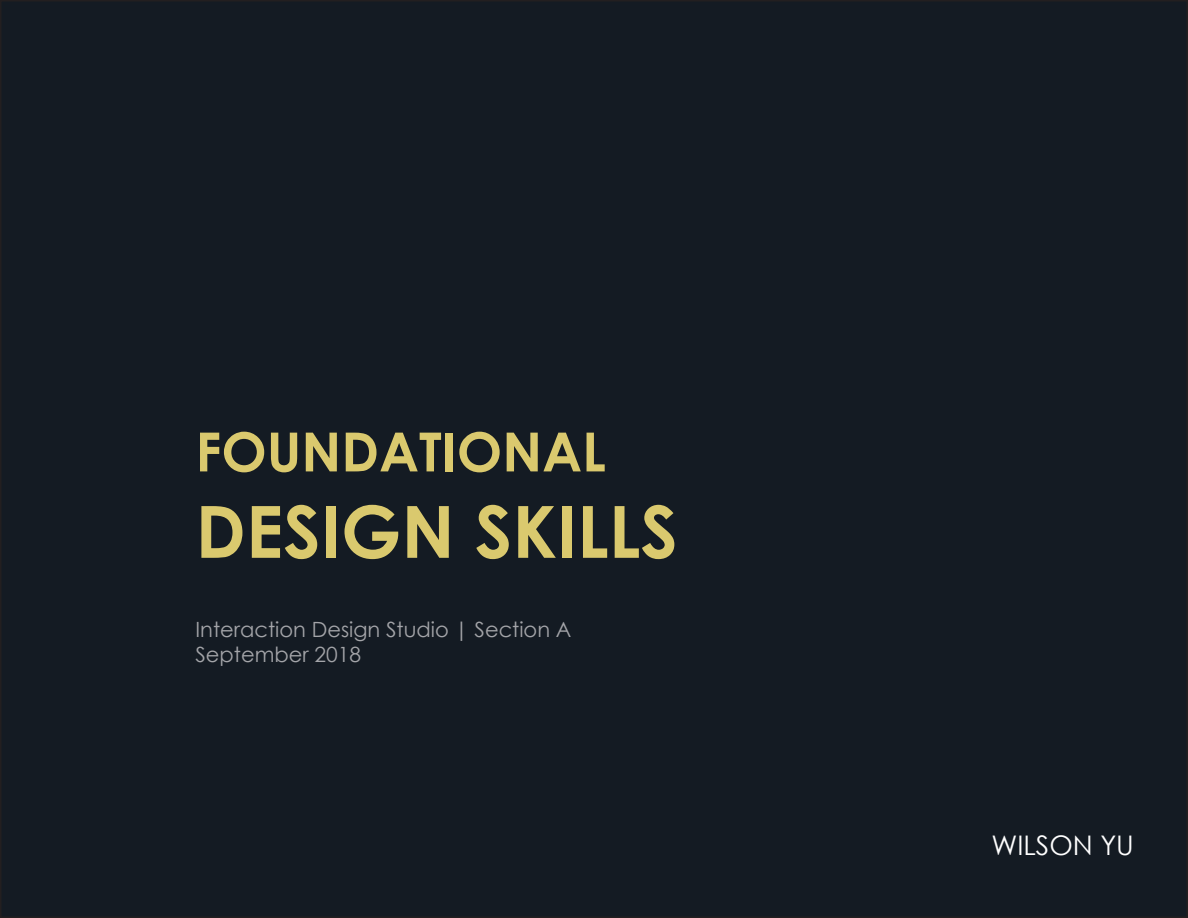
<style>
.page{position:relative;width:1188px;height:918px;background:#fff}
.page>*{position:absolute;margin:0;border:0;box-sizing:border-box;transform-origin:0 0}
.t1{font:700 72px "Century Gothic";color:#dac96e}
.t2{font:700 54px "Century Gothic";color:#dac96e}
.t3{font:27px "Century Gothic";color:#fff}
.t4{font:21px "Century Gothic";color:#a4a5a9}
</style>
<div class="page">
<div style="left:1px;top:1px;width:1186px;height:916px;background:#141b23"></div>
<p class="t2" style="left:195px;top:411px;width:412px">FOUNDATIONAL</p>
<p class="t1" style="left:195px;top:477px;width:484px">DESIGN SKILLS</p>
<p class="t4" style="left:195px;top:614px;width:378px">Interaction Design Studio | Section A</p>
<p class="t4" style="left:195px;top:640px;width:167px">September 2018</p>
<p class="t3" style="left:991px;top:827px;width:144px">WILSON YU</p>
</div>
